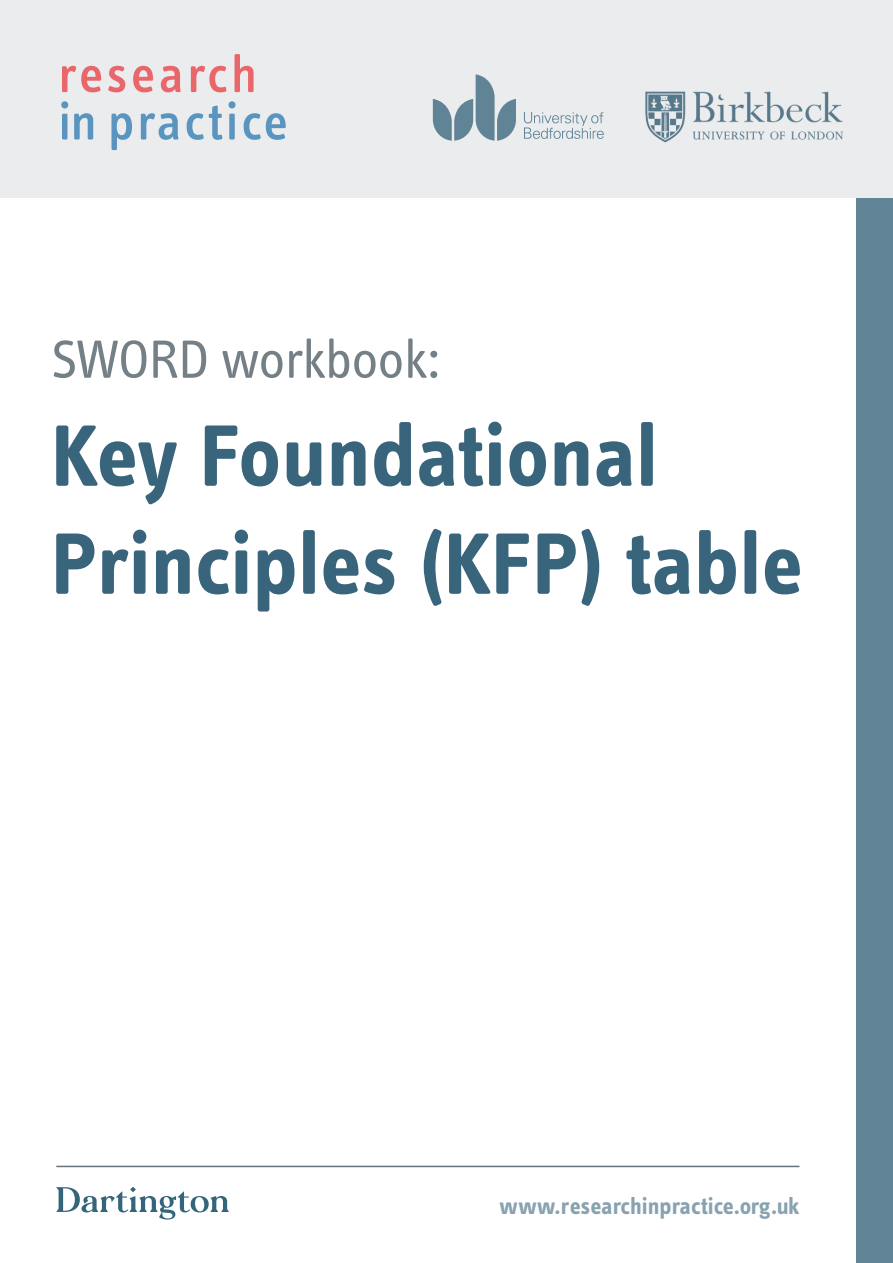
<style>
.page{position:relative;width:893px;height:1263px;background:#fff}
.page>*{position:absolute;margin:0;border:0;box-sizing:border-box;transform-origin:0 0}
.t1{font:700 90px/108px "Info Text Pro";color:#38647c}
.t2{font:55.5px "Info Text Pro";letter-spacing:-.015em;color:#757f86}
.t3{font:500 53.7px/47.4px "Info Text Pro";letter-spacing:.045em;color:#5a95c0}
.Sub_heading{font:700 24px "Info Text Pro";color:#88a2b0}
.s1{color:#e9666b}
</style>
<div class="page">
<hr style="left:56px;top:1166px;width:743px;height:1px;background:#667179">
<svg style="left:56px;top:1187px;width:173px;height:32px"></svg>
<div style="left:857px;top:197px;width:36px;height:1066px;background:#608396"></div>
<div style="left:0;top:0;width:893px;height:197px;background:#ebeced"></div>
<img style="left:645px;top:91px;width:199px;height:52px">
<svg style="left:433px;top:74px;width:83px;height:67px"></svg>
<svg style="left:524px;top:112px;width:80px;height:27px"></svg>
<p class="t3" style="left:58px;top:49px;width:231px"><span class="s1">research </span>in practice</p>
<p class="t2" style="left:51px;top:326px;width:391px">SWORD workbook:</p>
<p class="t1" style="left:51px;top:401px;width:753px">Key Foundational<br>Principles (KFP) table</p>
<p class="Sub_heading" style="left:499px;top:1192px;width:302px">www.researchinpractice.org.uk</p>
</div>
